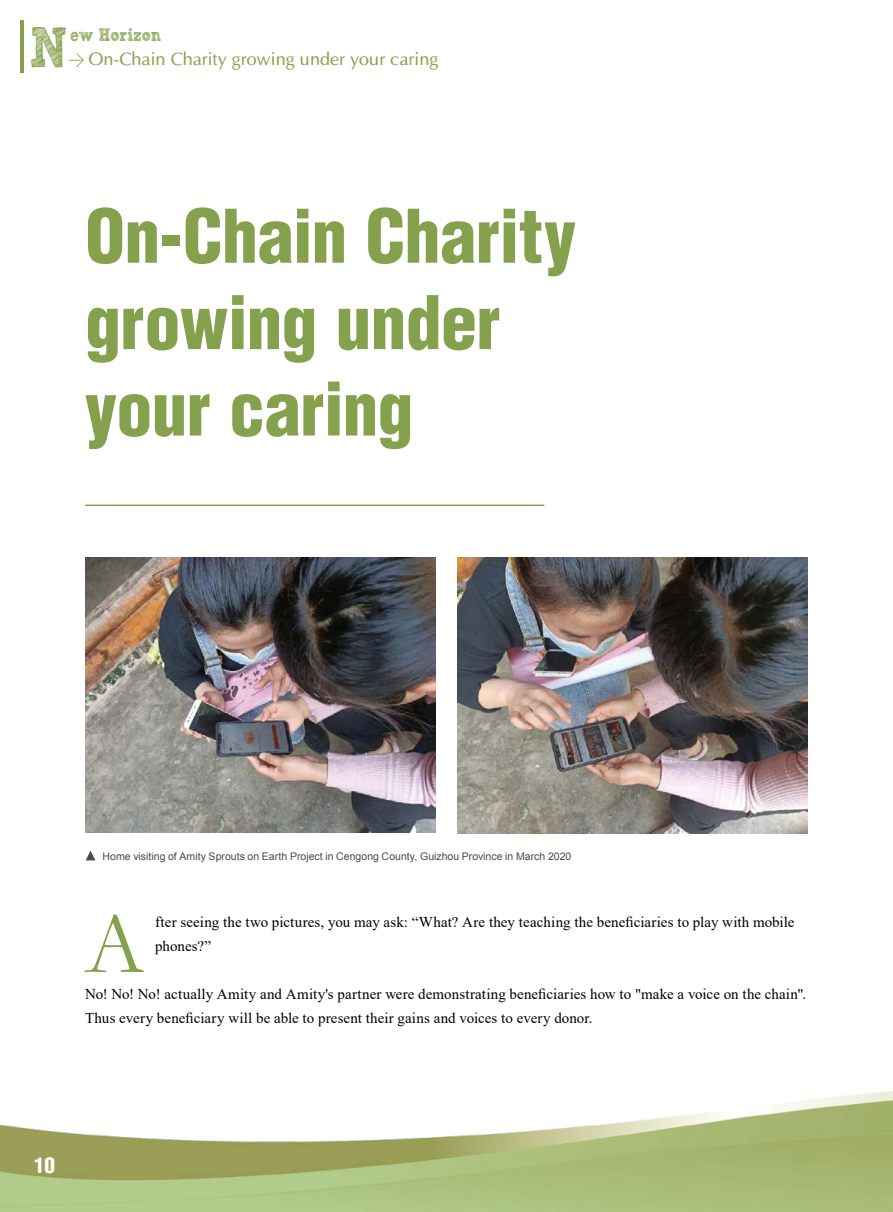
<style>
.page{position:relative;width:893px;height:1212px;background:#fff}
.page>*{position:absolute;margin:0;border:0;box-sizing:border-box;transform-origin:0 0}
.t1{font:87.75px "Garamond";color:#86a14d}
.t2{font:900 condensed 72px/86.4px "Helvetica LT";letter-spacing:-.01em;color:#86a14d}
.t3{font:56.25px "Sketch Rockwell";color:#86a14d;scale:.8 1}
.t4{font:900 condensed 21px "Helvetica LT";color:#fff}
.t5{font:18px "Optima";color:#86a14d}
.t6{font:18px "Sketch Rockwell";letter-spacing:-.005em;color:#86a14d;scale:.83 1}
.t7{font:15px/24px "Times New Roman";letter-spacing:.005em;color:#000}
.t8{font:10.5px "Arial";color:#4c4948}
</style>
<div class="page">
<img style="left:0;top:1091px;width:893px;height:121px">
<hr style="left:85px;top:504px;width:459px;height:2px;background:#86a14d">
<img style="left:457px;top:557px;width:351px;height:276px">
<img style="left:85px;top:557px;width:351px;height:275px">
<svg style="left:86px;top:851px;width:9px;height:9px"></svg>
<hr style="left:20px;top:20px;width:4px;height:52px;background:#86a14d">
<svg style="left:69px;top:53px;width:15px;height:14px"></svg>
<h3 class="t3" style="left:29px;top:16px;width:50px">N</h3>
<p class="t6" style="left:70px;top:25px;width:111px">ew Horizon</p>
<p class="t5" style="left:88px;top:48px;width:352px">On-Chain Charity growing under your caring</p>
<h2 class="t2" style="left:85px;top:192px;width:493px">On-Chain Charity growing under your caring</h2>
<p class="t8" style="left:103px;top:849px;width:470px">Home visiting of Amity Sprouts on Earth Project in Cengong County, Guizhou Province in March 2020</p>
<h1 class="t1" style="left:85px;top:885px;width:61px">A</h1>
<p class="t7" style="left:155px;top:909px;width:641px">fter seeing the two pictures, you may ask: “What? Are they teaching the beneficiaries to play with mobile phones?”</p>
<p class="t7" style="left:85px;top:981px;width:723px">No! No! No! actually Amity and Amity's partner were demonstrating beneficiaries how to "make a voice on the chain".<br>Thus every beneficiary will be able to present their gains and voices to every donor.</p>
<h3 class="t4" style="left:34px;top:1152px;width:22px">10</h3>
</div>
